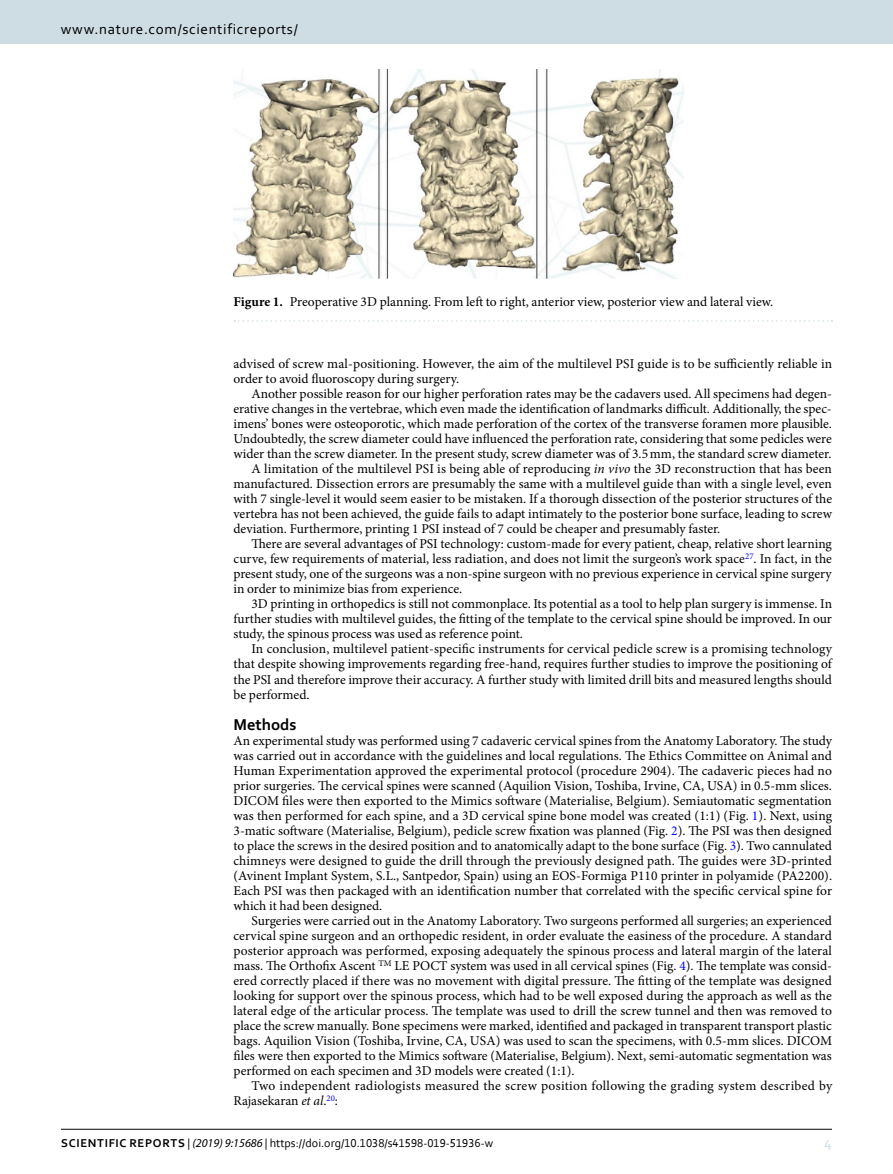
<style>
.page{position:relative;width:893px;height:1174px;background:#fff}
.page>*{position:absolute;margin:0;border:0;box-sizing:border-box;transform-origin:0 0}
.t1{font:16.5px "Corbel Bold 2";color:#000}
.t2{font:15px "Corbel 2";letter-spacing:.045em;color:#000}
.t3{font:15px "Corbel 2";color:#cedde4}
.t4{font:13.5px/15px "Minion Pro";color:#000;text-align:justify}
.t5{font:13.5px/15px "Minion Pro";letter-spacing:.02em;color:#000}
.t6{font:12px "Corbel";color:#000}
.s1{font-weight:700}
.s2{font-style:italic}
.s3{color:#00f}
.s4{font-family:"Corbel Bold 2"}
.s5{font-family:"Corbel 2"}
.s6{font-family:"Myriad Pro";font-style:italic}
</style>
<div class="page">
<hr style="left:61px;top:1129px;width:771px;height:1px;background:#000">
<div style="left:0;top:0;width:893px;height:43px;background:#cedde4"></div>
<img style="left:233px;top:70px;width:450px;height:208px">
<svg style="left:234px;top:320px;width:598px;height:2px"></svg>
<p class="t2" style="left:61px;top:19px;width:238px">www.nature.com/scientificreports/</p>
<p class="t4" style="left:233px;top:294px;width:541px"><span class="s1">Figure 1.</span> Preoperative 3D planning. From left to right, anterior view, posterior view and lateral view.</p>
<p class="t4" style="left:233px;top:357px;width:600px">advised of screw mal-positioning. However, the aim of the multilevel PSI guide is to be sufficiently reliable in order to avoid fluoroscopy during surgery.</p>
<p class="t4" style="left:251px;top:387px;width:582px">Another possible reason for our higher perforation rates may be the cadavers used. All specimens had degen-</p>
<p class="t4" style="left:233px;top:401px;width:600px">erative changes in the vertebrae, which even made the identification of landmarks difficult. Additionally, the spec-</p>
<p class="t4" style="left:233px;top:416px;width:600px">imens’ bones were osteoporotic, which made perforation of the cortex of the transverse foramen more plausible.</p>
<p class="t4" style="left:233px;top:431px;width:600px">Undoubtedly, the screw diameter could have influenced the perforation rate, considering that some pedicles were</p>
<p class="t4" style="left:233px;top:446px;width:599px">wider than the screw diameter. In the present study, screw diameter was of 3.5mm, the standard screw diameter.</p>
<p class="t4" style="left:251px;top:461px;width:582px">A limitation of the multilevel PSI is being able of reproducing <span class="s2">in vivo</span> the 3D reconstruction that has been</p>
<p class="t4" style="left:233px;top:476px;width:600px">manufactured. Dissection errors are presumably the same with a multilevel guide than with a single level, even</p>
<p class="t4" style="left:233px;top:491px;width:600px">with 7 single-level it would seem easier to be mistaken. If a thorough dissection of the posterior structures of the</p>
<p class="t4" style="left:233px;top:506px;width:600px">vertebra has not been achieved, the guide fails to adapt intimately to the posterior bone surface, leading to screw</p>
<p class="t4" style="left:233px;top:521px;width:488px">deviation. Furthermore, printing 1 PSI instead of 7 could be cheaper and presumably faster.</p>
<p class="t4" style="left:251px;top:536px;width:582px">There are several advantages of PSI technology: custom-made for every patient, cheap, relative short learning</p>
<p class="t4" style="left:233px;top:551px;width:600px">curve, few requirements of material, less radiation, and does not limit the surgeon’s work space<sup>27</sup>. In fact, in the</p>
<p class="t4" style="left:233px;top:567px;width:600px">present study, one of the surgeons was a non-spine surgeon with no previous experience in cervical spine surgery</p>
<p class="t4" style="left:233px;top:582px;width:230px">in order to minimize bias from experience.</p>
<p class="t4" style="left:251px;top:596px;width:582px">3D printing in orthopedics is still not commonplace. Its potential as a tool to help plan surgery is immense. In</p>
<p class="t4" style="left:233px;top:611px;width:600px">further studies with multilevel guides, the fitting of the template to the cervical spine should be improved. In our</p>
<p class="t4" style="left:233px;top:626px;width:291px">study, the spinous process was used as reference point.</p>
<p class="t4" style="left:251px;top:641px;width:582px">In conclusion, multilevel patient-specific instruments for cervical pedicle screw is a promising technology</p>
<p class="t4" style="left:233px;top:656px;width:600px">that despite showing improvements regarding free-hand, requires further studies to improve the positioning of</p>
<p class="t4" style="left:233px;top:671px;width:600px">the PSI and therefore improve their accuracy. A further study with limited drill bits and measured lengths should</p>
<p class="t4" style="left:233px;top:686px;width:78px">be performed.</p>
<p class="t1" style="left:233px;top:714px;width:64px">METHODS</p>
<p class="t4" style="left:233px;top:733px;width:600px">An experimental study was performed using 7 cadaveric cervical spines from the Anatomy Laboratory. The study was carried out in accordance with the guidelines and local regulations. The Ethics Committee on Animal and Human Experimentation approved the experimental protocol (procedure 2904). The cadaveric pieces had no prior surgeries. The cervical spines were scanned (Aquilion Vision, Toshiba, Irvine, CA, USA) in 0.5-mm slices.<br>DICOM files were then exported to the Mimics software (Materialise, Belgium). Semiautomatic segmentation was then performed for each spine, and a 3D cervical spine bone model was created (1:1) (Fig. <span class="s3">1</span>). Next, using 3-matic software (Materialise, Belgium), pedicle screw fixation was planned (Fig. <span class="s3">2</span>). The PSI was then designed to place the screws in the desired position and to anatomically adapt to the bone surface (Fig. <span class="s3">3</span>). Two cannulated chimneys were designed to guide the drill through the previously designed path. The guides were 3D-printed (Avinent Implant System, S.L., Santpedor, Spain) using an EOS-Formiga P110 printer in polyamide (PA2200).<br>Each PSI was then packaged with an identification number that correlated with the specific cervical spine for which it had been designed.</p>
<p class="t4" style="left:233px;top:913px;width:600px;text-indent:18px">Surgeries were carried out in the Anatomy Laboratory. Two surgeons performed all surgeries; an experienced cervical spine surgeon and an orthopedic resident, in order evaluate the easiness of the procedure. A standard posterior approach was performed, exposing adequately the spinous process and lateral margin of the lateral mass. The Orthofix Ascent <sup>TM</sup> LE POCT system was used in all cervical spines (Fig. <span class="s3">4</span>). The template was consid&shy;ered correctly placed if there was no movement with digital pressure. The fitting of the template was designed looking for support over the spinous process, which had to be well exposed during the approach as well as the lateral edge of the articular process. The template was used to drill the screw tunnel and then was removed to place the screw manually. Bone specimens were marked, identified and packaged in transparent transport plastic bags. Aquilion Vision (Toshiba, Irvine, CA, USA) was used to scan the specimens, with 0.5-mm slices. DICOM files were then exported to the Mimics software (Materialise, Belgium). Next, semi-automatic segmentation was performed on each specimen and 3D models were created (1:1).</p>
<p class="t5" style="left:233px;top:1078px;width:600px;text-indent:18px">Two independent radiologists measured the screw position following the grading system described by<br>Rajasekaran <span class="s2">et al</span>.<sup>20</sup>:</p>
<p class="t6" style="left:61px;top:1135px;width:433px"><span class="s4">SCIENTIFIC REPORTS</span> <span class="s5">|</span> <span class="s6">(2019) 9:15686</span> <span class="s5">|</span> https://doi.org/10.1038/s41598-019-51936-w</p>
<p class="t3" style="left:824px;top:1132px;width:9px">4</p>
</div>
